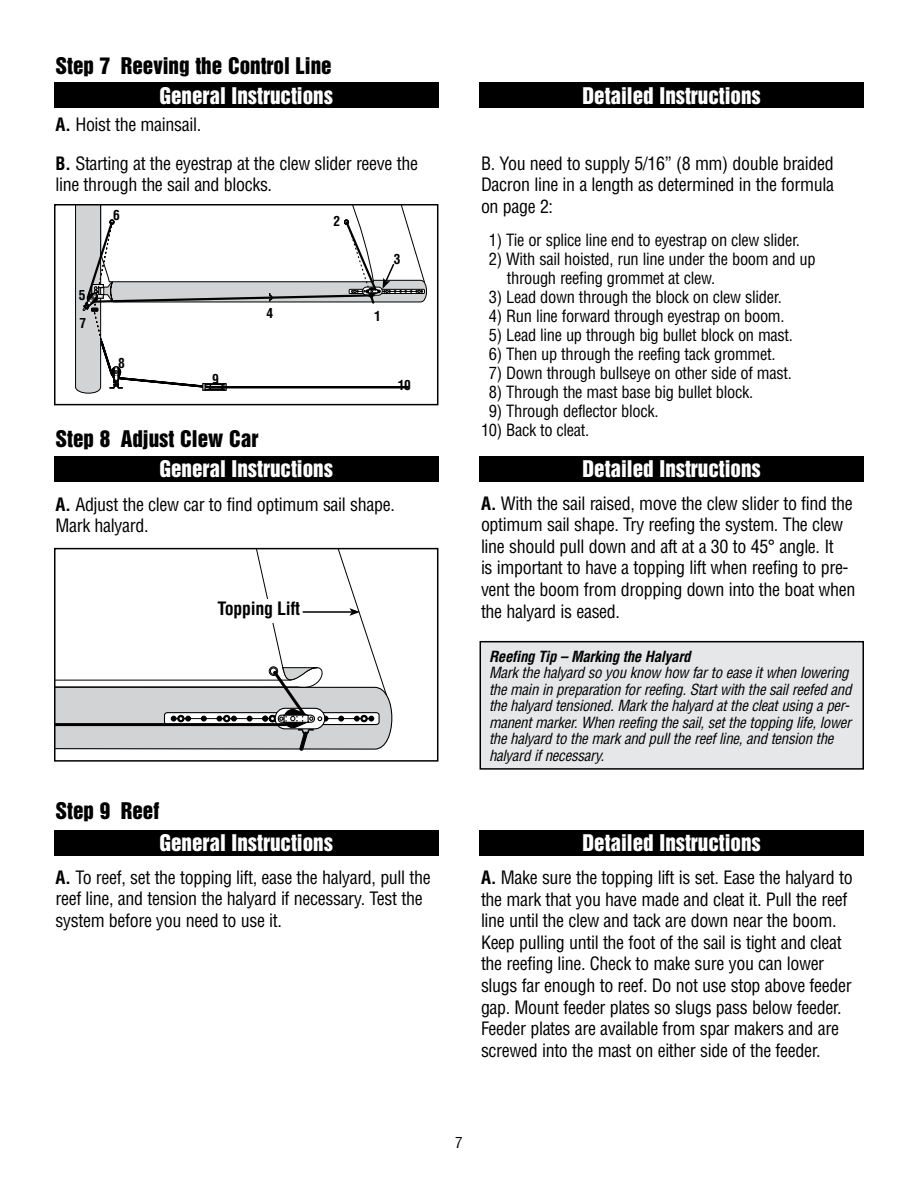
<style>
.page{position:relative;width:918px;height:1188px;background:#fff}
.page>*{position:absolute;margin:0;border:0;box-sizing:border-box;transform-origin:0 0}
.t1{font:21px "Helvetica Inserat";color:#fff}
.t2{font:21px "Helvetica Inserat";color:#000}
.t3{font:condensed 18px/21.6px "Helvetica";letter-spacing:-.02em;color:#000}
.t4{font:700 condensed 18px "Helvetica";letter-spacing:-.02em;color:#000}
.t5{font:condensed 16.5px/19px "Helvetica";letter-spacing:-.02em;color:#000}
.t6{font:italic condensed 15px/16.5px "Helvetica";letter-spacing:-.02em;color:#000}
.t7{font:italic 700 condensed 15px "Helvetica";letter-spacing:-.02em;color:#000}
.t8{font:condensed 15px "Helvetica";color:#000}
.t9{font:700 condensed 13.5px "Helvetica";color:#000}
.s1{font-weight:700}
</style>
<div class="page">
<div style="left:54px;top:82px;width:384px;height:26px;background:#000"></div>
<div style="left:480px;top:82px;width:384px;height:26px;background:#000"></div>
<div style="left:54px;top:456px;width:384px;height:26px;background:#000"></div>
<div style="left:480px;top:456px;width:384px;height:26px;background:#000"></div>
<div style="left:480px;top:642px;width:383px;height:127px;background:#e6e7e8"></div>
<div style="left:480px;top:641px;width:384px;height:129px;border:2px solid #000"></div>
<div style="left:54px;top:830px;width:384px;height:26px;background:#000"></div>
<div style="left:480px;top:830px;width:384px;height:26px;background:#000"></div>
<div style="left:54px;top:548px;width:384px;height:214px;border:2px solid #000"></div>
<svg style="left:55px;top:549px;width:344px;height:201px"></svg>
<div style="left:54px;top:204px;width:384px;height:201px;border:2px solid #000"></div>
<svg style="left:75px;top:205px;width:354px;height:200px"></svg>
<p class="t2" style="left:56px;top:53px;width:278px">Step 7 Reeving the Control Line</p>
<p class="t1" style="left:159px;top:83px;width:175px">General Instructions</p>
<p class="t1" style="left:583px;top:83px;width:180px">Detailed Instructions</p>
<p class="t3" style="left:56px;top:104px;width:364px;line-height:39.3px"><span class="s1">A.</span> Hoist the mainsail.<br><span class="s1">B.</span> Starting at the eyestrap at the clew slider reeve the</p>
<p class="t3" style="left:56px;top:174px;width:218px">line through the sail and blocks.</p>
<p class="t3" style="left:481px;top:152px;width:355px;text-align:justify">B. You need to supply 5/16” (8 mm) double braided Dacron line in a length as determined in the formula on page 2:</p>
<p class="t5" style="left:489px;top:230px;width:313px">1) Tie or splice line end to eyestrap on clew slider.</p>
<p class="t5" style="left:507px;top:249px;width:310px;text-indent:-18px">2) With sail hoisted, run line under the boom and up through reefing grommet at clew.</p>
<p class="t5" style="left:489px;top:287px;width:294px">3) Lead down through the block on clew slider.</p>
<p class="t5" style="left:489px;top:306px;width:297px">4) Run line forward through eyestrap on boom.</p>
<p class="t5" style="left:489px;top:325px;width:306px">5) Lead line up through big bullet block on mast.</p>
<p class="t5" style="left:489px;top:344px;width:288px">6) Then up through the reefing tack grommet.</p>
<p class="t5" style="left:489px;top:363px;width:304px">7) Down through bullseye on other side of mast.</p>
<p class="t5" style="left:489px;top:382px;width:266px">8) Through the mast base big bullet block.</p>
<p class="t5" style="left:489px;top:402px;width:171px">9) Through deflector block.</p>
<p class="t5" style="left:481px;top:421px;width:110px">10) Back to cleat.</p>
<p class="t9" style="left:113px;top:207px;width:8px">6</p>
<p class="t9" style="left:334px;top:213px;width:8px">2</p>
<p class="t9" style="left:394px;top:251px;width:8px">3</p>
<p class="t9" style="left:79px;top:287px;width:8px">5</p>
<p class="t9" style="left:266px;top:305px;width:8px">4</p>
<p class="t9" style="left:374px;top:307px;width:8px">1</p>
<p class="t9" style="left:79px;top:315px;width:8px">7</p>
<p class="t9" style="left:118px;top:355px;width:8px">8</p>
<p class="t9" style="left:212px;top:371px;width:8px">9</p>
<p class="t9" style="left:398px;top:377px;width:15px">10</p>
<p class="t2" style="left:56px;top:427px;width:204px">Step 8 Adjust Clew Car</p>
<p class="t1" style="left:159px;top:457px;width:175px">General Instructions</p>
<p class="t1" style="left:583px;top:457px;width:180px">Detailed Instructions</p>
<p class="t3" style="left:481px;top:492px;width:376px"><span class="s1">A.</span> With the sail raised, move the clew slider to find the optimum sail shape. Try reefing the system. The clew line should pull down and aft at a 30 to 45° angle. It<br>is important to have a topping lift when reefing to pre&shy;vent the boom from dropping down into the boat when the halyard is eased.</p>
<p class="t7" style="left:489px;top:647px;width:203px">Reefing Tip – Marking the Halyard</p>
<p class="t6" style="left:489px;top:664px;width:364px">Mark the halyard so you know how far to ease it when lowering the main in preparation for reefing. Start with the sail reefed and the halyard tensioned. Mark the halyard at the cleat using a per&shy;manent marker. When reefing the sail, set the topping life, lower the halyard to the mark and pull the reef line, and tension the halyard if necessary.</p>
<p class="t3" style="left:56px;top:493px;width:341px"><span class="s1">A.</span> Adjust the clew car to find optimum sail shape.<br>Mark halyard.</p>
<p class="t4" style="left:218px;top:598px;width:84px">Topping Lift</p>
<p class="t2" style="left:56px;top:798px;width:105px">Step 9 Reef</p>
<p class="t1" style="left:159px;top:831px;width:175px">General Instructions</p>
<p class="t1" style="left:583px;top:831px;width:180px">Detailed Instructions</p>
<p class="t3" style="left:481px;top:866px;width:373px"><span class="s1">A.</span> Make sure the topping lift is set. Ease the halyard to the mark that you have made and cleat it. Pull the reef line until the clew and tack are down near the boom.<br>Keep pulling until the foot of the sail is tight and cleat the reefing line. Check to make sure you can lower slugs far enough to reef. Do not use stop above feeder gap. Mount feeder plates so slugs pass below feeder.<br>Feeder plates are available from spar makers and are screwed into the mast on either side of the feeder.</p>
<p class="t3" style="left:56px;top:866px;width:377px"><span class="s1">A.</span> To reef, set the topping lift, ease the halyard, pull the reef line, and tension the halyard if necessary. Test the system before you need to use it.</p>
<p class="t8" style="left:455px;top:1133px;width:9px">7</p>
</div>
